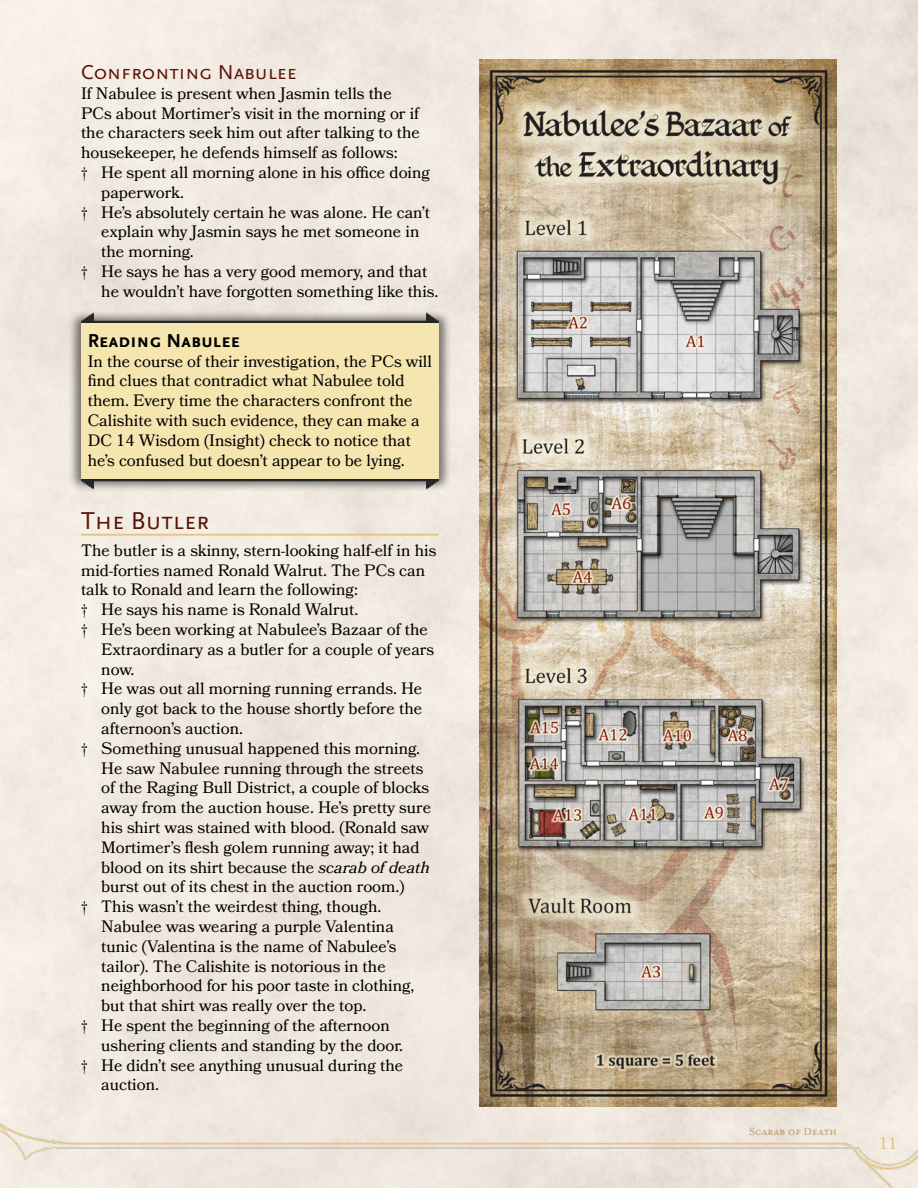
<style>
.page{position:relative;width:918px;height:1188px;background:#fff}
.page>*{position:absolute;margin:0;border:0;box-sizing:border-box;transform-origin:0 0}
.t1{font:25.5px "Scala Sans Caps";color:#5a1409}
.t2{font:21px "Scala Sans Caps";color:#5a1409}
.t3{font:700 19.5px "Scala Sans Caps";color:#000}
.t4{font:16.5px/19.8px "Bookmania";color:#000}
.t5{font:16.5px "Bookmania";color:#e0c67f}
.t6{font:12px "Mr.Eaves Small Caps";color:#b79a66}
.s1{font-family:"Apple Garamond"}
.s2{font-style:italic}
</style>
<div class="page">
<img style="left:0;top:1119px;width:918px;height:69px">
<img style="left:479px;top:59px;width:358px;height:1048px">
<div style="left:68px;top:310px;width:384px;height:182px;background:#000;opacity:.5"></div>
<div style="left:81px;top:323px;width:358px;height:156px;background:#f5e5af"></div>
<hr style="left:81px;top:534px;width:358px;height:2px;background:#e0c67f">
<img style="left:81px;top:312px;width:358px;height:11px">
<img style="left:81px;top:479px;width:358px;height:11px">
<p class="t2" style="left:81px;top:61px;width:218px">Confronting Nabulee</p>
<p class="t4" style="left:81px;top:83px;width:312px">If Nabulee is present when Jasmin tells the</p>
<p class="t4" style="left:81px;top:103px;width:340px">PCs about Mortimer’s visit in the morning or if</p>
<p class="t4" style="left:81px;top:123px;width:340px">the characters seek him out after talking to the</p>
<p class="t4" style="left:81px;top:143px;width:318px">housekeeper, he defends himself as follows:</p>
<p class="t4" style="left:81px;top:162px;width:351px"><span class="s1">†</span> He spent all morning alone in his office doing</p>
<p class="t4" style="left:101px;top:182px;width:84px">paperwork.</p>
<p class="t4" style="left:81px;top:202px;width:351px"><span class="s1">†</span> He’s absolutely certain he was alone. He can’t</p>
<p class="t4" style="left:101px;top:222px;width:320px">explain why Jasmin says he met someone in</p>
<p class="t4" style="left:101px;top:242px;width:94px">the morning.</p>
<p class="t4" style="left:81px;top:261px;width:348px"><span class="s1">†</span> He says he has a very good memory, and that</p>
<p class="t4" style="left:101px;top:281px;width:339px">he wouldn’t have forgotten something like this.</p>
<p class="t3" style="left:88px;top:330px;width:154px">Reading Nabulee</p>
<p class="t4" style="left:88px;top:351px;width:346px">In the course of their investigation, the PCs will find clues that contradict what Nabulee told them. Every time the characters confront the Calishite with such evidence, they can make a DC 14 Wisdom (Insight) check to notice that he’s confused but doesn’t appear to be lying.</p>
<h1 class="t1" style="left:81px;top:507px;width:130px">The Butler</h1>
<p class="t4" style="left:81px;top:540px;width:357px">The butler is a skinny, stern-looking half-elf in his</p>
<p class="t4" style="left:81px;top:560px;width:346px">mid-forties named Ronald Walrut. The PCs can</p>
<p class="t4" style="left:81px;top:580px;width:279px">talk to Ronald and learn the following:</p>
<p class="t4" style="left:81px;top:600px;width:279px"><span class="s1">†</span> He says his name is Ronald Walrut.</p>
<p class="t4" style="left:81px;top:619px;width:348px"><span class="s1">†</span> He’s been working at Nabulee’s Bazaar of the</p>
<p class="t4" style="left:101px;top:639px;width:334px">Extraordinary as a butler for a couple of years</p>
<p class="t4" style="left:101px;top:659px;width:35px">now.</p>
<p class="t4" style="left:81px;top:679px;width:343px"><span class="s1">†</span> He was out all morning running errands. He</p>
<p class="t4" style="left:101px;top:699px;width:322px">only got back to the house shortly before the</p>
<p class="t4" style="left:101px;top:718px;width:143px">afternoon’s auction.</p>
<p class="t4" style="left:81px;top:738px;width:341px"><span class="s1">†</span> Something unusual happened this morning.</p>
<p class="t4" style="left:101px;top:758px;width:324px">He saw Nabulee running through the streets</p>
<p class="t4" style="left:101px;top:778px;width:329px">of the Raging Bull District, a couple of blocks</p>
<p class="t4" style="left:101px;top:798px;width:331px">away from the auction house. He’s pretty sure</p>
<p class="t4" style="left:101px;top:817px;width:329px">his shirt was stained with blood. (Ronald saw</p>
<p class="t4" style="left:101px;top:837px;width:320px">Mortimer’s flesh golem running away; it had</p>
<p class="t4" style="left:101px;top:857px;width:330px">blood on its shirt because the <span class="s2">scarab of death</span></p>
<p class="t4" style="left:101px;top:877px;width:305px">burst out of its chest in the auction room.)</p>
<p class="t4" style="left:81px;top:897px;width:302px"><span class="s1">†</span> This wasn’t the weirdest thing, though.</p>
<p class="t4" style="left:101px;top:916px;width:294px">Nabulee was wearing a purple Valentina</p>
<p class="t4" style="left:101px;top:936px;width:297px">tunic (Valentina is the name of Nabulee’s</p>
<p class="t4" style="left:101px;top:956px;width:286px">tailor). The Calishite is notorious in the</p>
<p class="t4" style="left:101px;top:976px;width:315px">neighborhood for his poor taste in clothing,</p>
<p class="t4" style="left:101px;top:996px;width:267px">but that shirt was really over the top.</p>
<p class="t4" style="left:81px;top:1015px;width:310px"><span class="s1">†</span> He spent the beginning of the afternoon</p>
<p class="t4" style="left:101px;top:1035px;width:303px">ushering clients and standing by the door.</p>
<p class="t4" style="left:81px;top:1055px;width:324px"><span class="s1">†</span> He didn’t see anything unusual during the</p>
<p class="t4" style="left:101px;top:1075px;width:59px">auction.</p>
<p class="t6" style="left:749px;top:1125px;width:89px">Scarab of Death</p>
<p class="t5" style="left:879px;top:1133px;width:21px">11</p>
</div>
